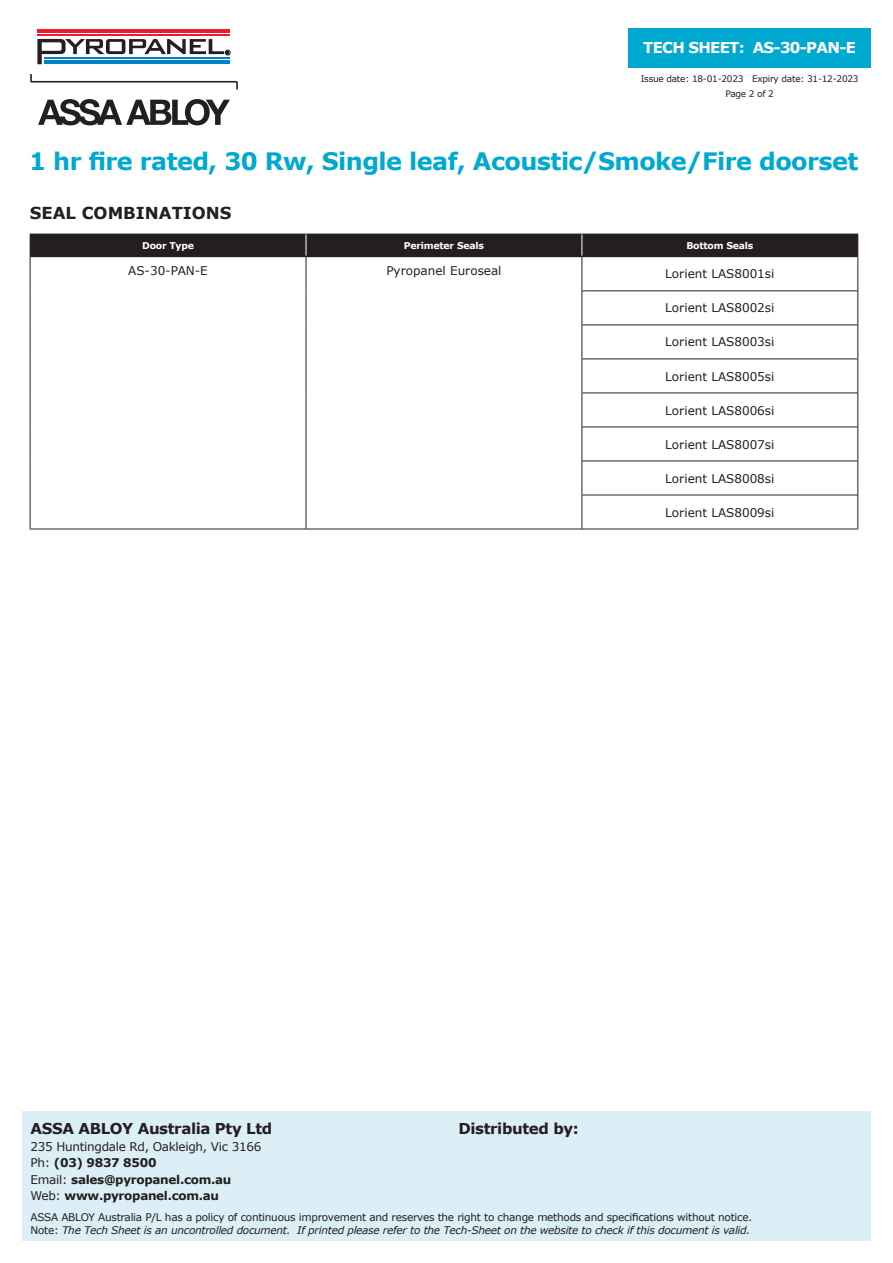
<style>
.page{position:relative;width:893px;height:1263px;background:#fff}
.page>*{position:absolute;margin:0;border:0;box-sizing:border-box;transform-origin:0 0}
.t1{font:700 24px "Verdana";letter-spacing:-.025em;color:#00a9d0}
.t2{font:700 16.5px "Verdana";color:#231f20}
.t3{font:700 15px "Verdana";letter-spacing:-.025em;color:#231f20}
.t4{font:700 15px "Verdana";letter-spacing:-.05em;color:#fff}
.t5{font:12px "Verdana";color:#231f20}
.t6{font:700 12px "Verdana";letter-spacing:-.025em;color:#231f20}
.t7{font:12px "Verdana";letter-spacing:-.025em;color:#231f20}
.t8{font:10.5px "Verdana";letter-spacing:-.025em;color:#231f20}
.t9{font:italic 10.5px "Verdana";letter-spacing:-.025em;color:#231f20}
.t10{font:700 9.3px "Verdana";letter-spacing:-.025em;color:#fff}
.t11{font:9px "Verdana";letter-spacing:-.03em;color:#231f20}
.s1{font-weight:400}
.s2{font-style:normal}
</style>
<div class="page">
<div style="left:0;top:1111px;width:893px;height:148px;background:#dceef6"></div>
<div style="left:628px;top:29px;width:243px;height:39px;background:#00a9d0"></div>
<hr style="left:37px;top:29px;width:193px;height:4px;background:#ee1b2c">
<hr style="left:37px;top:34px;width:193px;height:2px;background:#ee1b2c">
<svg style="left:37px;top:39px;width:193px;height:25px"></svg>
<svg style="left:30px;top:74px;width:208px;height:15px"></svg>
<svg style="left:38px;top:99px;width:192px;height:26px"></svg>
<hr style="left:30px;top:256px;width:276px;height:1px;background:#231f20">
<hr style="left:306px;top:256px;width:276px;height:1px;background:#231f20">
<hr style="left:582px;top:256px;width:275px;height:1px;background:#231f20">
<hr style="left:30px;top:256px;width:1px;height:35px;background:#231f20">
<hr style="left:306px;top:257px;width:1px;height:34px;background:#231f20">
<hr style="left:582px;top:257px;width:1px;height:34px;background:#231f20">
<hr style="left:857px;top:256px;width:1px;height:35px;background:#231f20">
<hr style="left:30px;top:291px;width:1px;height:34px;background:#231f20">
<hr style="left:306px;top:291px;width:1px;height:34px;background:#231f20">
<hr style="left:582px;top:291px;width:276px;height:1px;background:#231f20">
<hr style="left:582px;top:291px;width:1px;height:34px;background:#231f20">
<hr style="left:857px;top:291px;width:1px;height:34px;background:#231f20">
<hr style="left:30px;top:325px;width:1px;height:34px;background:#231f20">
<hr style="left:306px;top:325px;width:1px;height:34px;background:#231f20">
<hr style="left:582px;top:325px;width:276px;height:1px;background:#231f20">
<hr style="left:582px;top:325px;width:1px;height:34px;background:#231f20">
<hr style="left:857px;top:325px;width:1px;height:34px;background:#231f20">
<hr style="left:30px;top:359px;width:1px;height:34px;background:#231f20">
<hr style="left:306px;top:359px;width:1px;height:34px;background:#231f20">
<hr style="left:582px;top:359px;width:276px;height:1px;background:#231f20">
<hr style="left:582px;top:359px;width:1px;height:34px;background:#231f20">
<hr style="left:857px;top:359px;width:1px;height:34px;background:#231f20">
<hr style="left:30px;top:393px;width:1px;height:34px;background:#231f20">
<hr style="left:306px;top:393px;width:1px;height:34px;background:#231f20">
<hr style="left:582px;top:393px;width:276px;height:1px;background:#231f20">
<hr style="left:582px;top:393px;width:1px;height:34px;background:#231f20">
<hr style="left:857px;top:393px;width:1px;height:34px;background:#231f20">
<hr style="left:30px;top:427px;width:1px;height:34px;background:#231f20">
<hr style="left:306px;top:427px;width:1px;height:34px;background:#231f20">
<hr style="left:582px;top:427px;width:276px;height:1px;background:#231f20">
<hr style="left:582px;top:427px;width:1px;height:34px;background:#231f20">
<hr style="left:857px;top:427px;width:1px;height:34px;background:#231f20">
<hr style="left:30px;top:461px;width:1px;height:34px;background:#231f20">
<hr style="left:306px;top:461px;width:1px;height:34px;background:#231f20">
<hr style="left:582px;top:461px;width:276px;height:1px;background:#231f20">
<hr style="left:582px;top:461px;width:1px;height:34px;background:#231f20">
<hr style="left:857px;top:461px;width:1px;height:34px;background:#231f20">
<hr style="left:30px;top:495px;width:1px;height:34px;background:#231f20">
<hr style="left:306px;top:495px;width:1px;height:34px;background:#231f20">
<hr style="left:582px;top:495px;width:276px;height:1px;background:#231f20">
<hr style="left:582px;top:495px;width:1px;height:34px;background:#231f20">
<hr style="left:857px;top:495px;width:1px;height:34px;background:#231f20">
<hr style="left:306px;top:529px;width:276px;height:1px;background:#231f20">
<hr style="left:582px;top:529px;width:276px;height:1px;background:#231f20">
<div style="left:30px;top:234px;width:828px;height:22px;background:#231f20"></div>
<hr style="left:30px;top:529px;width:276px;height:1px;background:#231f20">
<div style="left:0;top:1242px;width:893px;height:21px;background:#fff"></div>
<div style="left:0;top:0;width:21px;height:1263px;background:#fff"></div>
<div style="left:872px;top:0;width:21px;height:1263px;background:#fff"></div>
<p class="t4" style="left:643px;top:38px;width:214px">TECH SHEET: AS-30-PAN-E</p>
<p class="t11" style="left:641px;top:73px;width:219px">Issue date: 18-01-2023 Expiry date: 31-12-2023</p>
<p class="t11" style="left:725px;top:88px;width:50px">Page 2 of 2</p>
<p class="t1" style="left:29px;top:146px;width:831px">1 hr fire rated, 30 Rw, Single leaf, Acoustic/Smoke/Fire doorset</p>
<p class="t2" style="left:30px;top:202px;width:203px">SEAL COMBINATIONS</p>
<p class="t10" style="left:142px;top:239px;width:53px">Door Type</p>
<p class="t10" style="left:404px;top:239px;width:82px">Perimeter Seals</p>
<p class="t10" style="left:686px;top:239px;width:68px">Bottom Seals</p>
<p class="t5" style="left:128px;top:262px;width:81px">AS-30-PAN-E</p>
<p class="t5" style="left:386px;top:262px;width:117px">Pyropanel Euroseal</p>
<p class="t5" style="left:665px;top:266px;width:111px">Lorient LAS8001si</p>
<p class="t5" style="left:665px;top:300px;width:111px">Lorient LAS8002si</p>
<p class="t5" style="left:665px;top:334px;width:111px">Lorient LAS8003si</p>
<p class="t5" style="left:665px;top:368px;width:111px">Lorient LAS8005si</p>
<p class="t5" style="left:665px;top:402px;width:111px">Lorient LAS8006si</p>
<p class="t5" style="left:665px;top:436px;width:111px">Lorient LAS8007si</p>
<p class="t5" style="left:665px;top:471px;width:111px">Lorient LAS8008si</p>
<p class="t5" style="left:665px;top:505px;width:111px">Lorient LAS8009si</p>
<p class="t3" style="left:31px;top:1119px;width:243px">ASSA ABLOY Australia Pty Ltd</p>
<p class="t7" style="left:31px;top:1138px;width:232px">235 Huntingdale Rd, Oakleigh, Vic 3166</p>
<p class="t6" style="left:31px;top:1155px;width:127px"><span class="s1">Ph:</span> (03) 9837 8500</p>
<p class="t6" style="left:31px;top:1171px;width:202px"><span class="s1">Email:</span> sales@pyropanel.com.au</p>
<p class="t6" style="left:31px;top:1188px;width:190px"><span class="s1">Web:</span> www.pyropanel.com.au</p>
<p class="t8" style="left:31px;top:1210px;width:723px">ASSA ABLOY Australia P/L has a policy of continuous improvement and reserves the right to change methods and specifications without notice.</p>
<p class="t9" style="left:31px;top:1223px;width:721px"><span class="s2">Note:</span> The Tech Sheet is an uncontrolled document. If printed please refer to the Tech-Sheet on the website to check if this document is valid.</p>
<p class="t3" style="left:458px;top:1119px;width:122px">Distributed by:</p>
</div>
